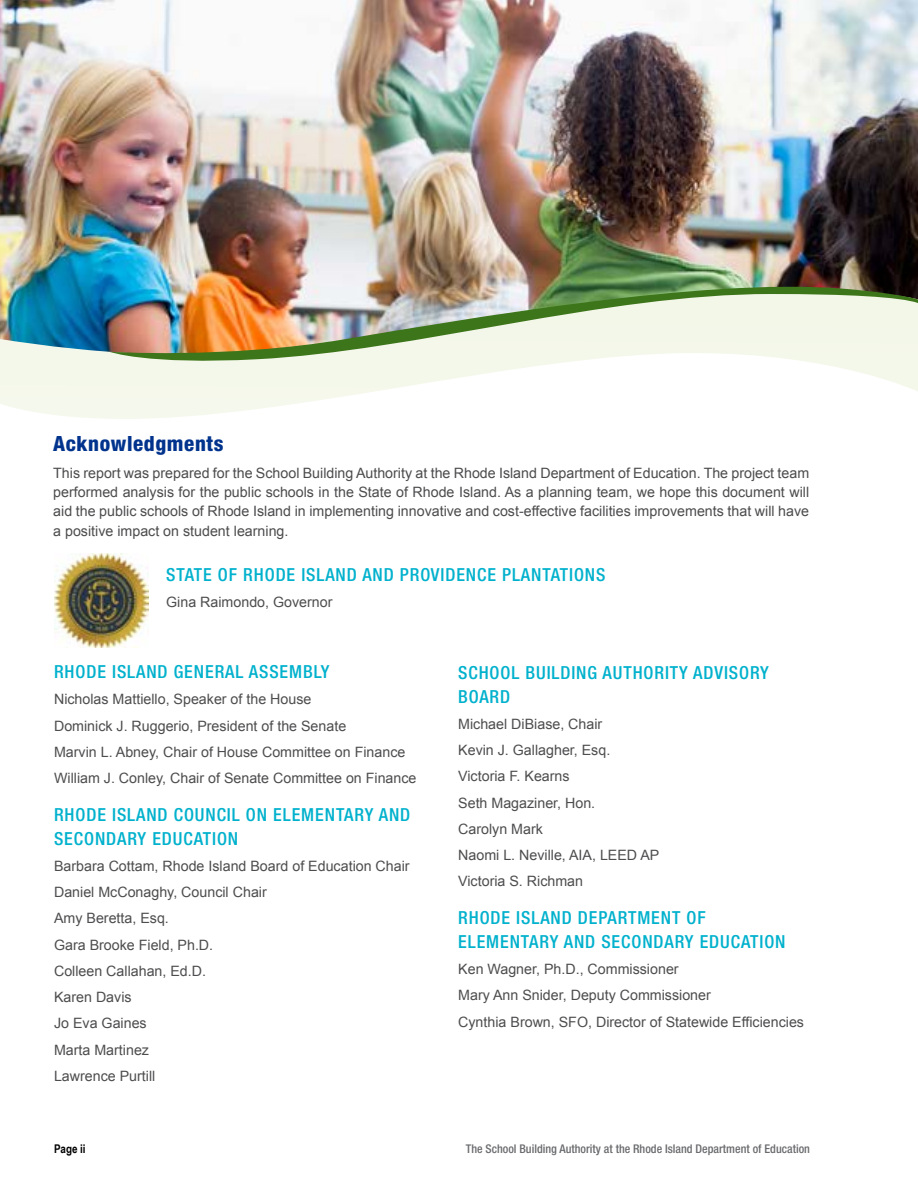
<style>
.page{position:relative;width:918px;height:1188px;background:#fff}
.page>*{position:absolute;margin:0;border:0;box-sizing:border-box;transform-origin:0 0}
.t1{font:800 condensed 21px "Helvetica Neue LT Std";letter-spacing:.03em;color:#00338d}
.t2{font:500 condensed 18px/24px "Helvetica Neue LT Std";letter-spacing:.05em;color:#00b1cd}
.t3{font:14.25px/26.2px "Arial";color:#4d4d4f}
.t4{font:14.25px/19.5px "Arial";color:#4c4c4e;text-align:justify}
.t5{font:500 condensed 12px "Helvetica Neue LT Std";color:#696a6d}
.t6{font:700 12px "Arial Narrow";color:#000}
</style>
<div class="page">
<img style="left:55px;top:554px;width:93px;height:94px">
<svg style="left:0;top:356px;width:918px;height:63px"></svg>
<img style="left:0;top:0;width:918px;height:356px">
<img style="left:109px;top:278px;width:809px;height:87px">
<h1 class="t1" style="left:53px;top:431px;width:172px">Acknowledgments</h1>
<p class="t4" style="left:53px;top:463px;width:757px">This report was prepared for the School Building Authority at the Rhode Island Department of Education. The project team performed analysis for the public schools in the State of Rhode Island. As a planning team, we hope this document will aid the public schools of Rhode Island in implementing innovative and cost-effective facilities improvements that will have a positive impact on student learning.</p>
<p class="t2" style="left:166px;top:562px;width:441px">STATE OF RHODE ISLAND AND PROVIDENCE PLANTATIONS</p>
<p class="t3" style="left:166px;top:589px;width:168px">Gina Raimondo, Governor</p>
<p class="t2" style="left:54px;top:659px;width:277px">RHODE ISLAND GENERAL ASSEMBLY</p>
<p class="t3" style="left:54px;top:686px;width:364px">Nicholas Mattiello, Speaker of the House<br>Dominick J. Ruggerio, President of the Senate<br>Marvin L. Abney, Chair of House Committee on Finance William J. Conley, Chair of Senate Committee on Finance</p>
<p class="t2" style="left:54px;top:802px;width:358px">RHODE ISLAND COUNCIL ON ELEMENTARY AND<br>SECONDARY EDUCATION</p>
<p class="t3" style="left:54px;top:853px;width:357px">Barbara Cottam, Rhode Island Board of Education Chair<br>Daniel McConaghy, Council Chair<br>Amy Beretta, Esq.<br>Gara Brooke Field, Ph.D.<br>Colleen Callahan, Ed.D.<br>Karen Davis<br>Jo Eva Gaines<br>Marta Martinez<br>Lawrence Purtill</p>
<p class="t2" style="left:458px;top:660px;width:312px">SCHOOL BUILDING AUTHORITY ADVISORY<br>BOARD</p>
<p class="t3" style="left:458px;top:711px;width:203px">Michael DiBiase, Chair<br>Kevin J. Gallagher, Esq.<br>Victoria F. Kearns<br>Seth Magaziner, Hon.<br>Carolyn Mark<br>Naomi L. Neville, AIA, LEED AP<br>Victoria S. Richman</p>
<p class="t2" style="left:458px;top:905px;width:329px">RHODE ISLAND DEPARTMENT OF<br>ELEMENTARY AND SECONDARY EDUCATION</p>
<p class="t3" style="left:458px;top:956px;width:347px">Ken Wagner, Ph.D., Commissioner<br>Mary Ann Snider, Deputy Commissioner<br>Cynthia Brown, SFO, Director of Statewide Efficiencies</p>
<p class="t6" style="left:54px;top:1140px;width:33px">Page ii</p>
<p class="t5" style="left:466px;top:1142px;width:346px">The School Building Authority at the Rhode Island Department of Education</p>
</div>
